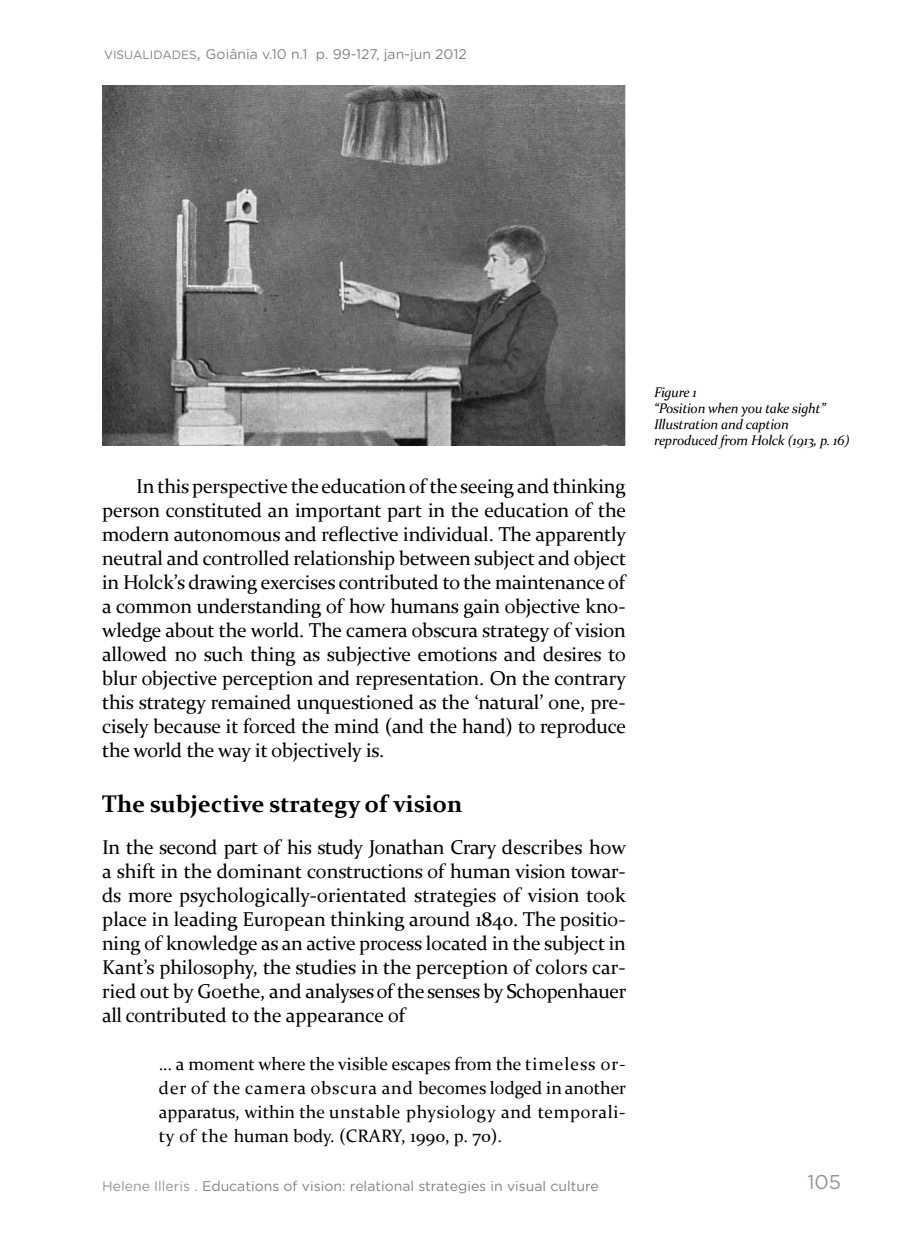
<style>
.page{position:relative;width:908px;height:1248px;background:#fff}
.page>*{position:absolute;margin:0;border:0;box-sizing:border-box;transform-origin:0 0}
.t1{font:700 24px "Constantia";color:#000}
.t2{font:20px/24px "Constantia";letter-spacing:-.01em;color:#000;text-align:justify}
.t3{font:20px "Gotham Rounded";color:#939598}
.t4{font:18px/24px "Constantia";letter-spacing:.035em;color:#000;text-align:justify}
.t5{font:14px "Gotham Rounded";color:#808285}
.t6{font:italic 14px/16px "Constantia";letter-spacing:-.02em;color:#000}
.s1{font-size:12px}
.s2{font-size:16px}
.s3{color:#939598}
</style>
<div class="page">
<img style="left:102px;top:85px;width:523px;height:360px">
<p class="t5" style="left:104px;top:44px;width:364px"><span class="s1">VISUALIDADES</span><span class="s2">,</span> Goiânia v.10 n.1 p. 99-127, jan-jun 2012</p>
<p class="t2" style="left:102px;top:473px;width:525px;text-indent:34px">In this perspective the education of the seeing and thinking person constituted an important part in the education of the modern autonomous and reflective individual. The apparently neutral and controlled relationship between subject and object in Holck’s drawing exercises contributed to the maintenance of a common understanding of how humans gain objective kno&shy;wledge about the world. The camera obscura strategy of vision allowed no such thing as subjective emotions and desires to blur objective perception and representation. On the contrary this strategy remained unquestioned as the ‘natural’ one, pre&shy;cisely because it forced the mind (and the hand) to reproduce the world the way it objectively is.</p>
<p class="t1" style="left:102px;top:786px;width:362px">The subjective strategy of vision</p>
<p class="t2" style="left:102px;top:833px;width:525px">In the second part of his study Jonathan Crary describes how a shift in the dominant constructions of human vision towar&shy;ds more psychologically-orientated strategies of vision took place in leading European thinking around 1840. The positio&shy;ning of knowledge as an active process located in the subject in Kant’s philosophy, the studies in the perception of colors car&shy;ried out by Goethe, and analyses of the senses by Schopenhauer all contributed to the appearance of</p>
<p class="t4" style="left:159px;top:1050px;width:468px">… a moment where the visible escapes from the timeless or&shy;der of the camera obscura and becomes lodged in another apparatus, within the unstable physiology and temporali&shy;ty of the human body. (CRARY, 1990, p. 70).</p>
<p class="t6" style="left:653px;top:384px;width:197px">Figure 1<br>“Position when you take sight”<br>Illustration and caption reproduced from Holck (1913, p. 16)</p>
<p class="t5" style="left:102px;top:1176px;width:498px"><span class="s3">Helene Illeris</span> . Educations of vision: relational strategies in visual culture</p>
<p class="t3" style="left:807px;top:1167px;width:35px">105</p>
</div>
